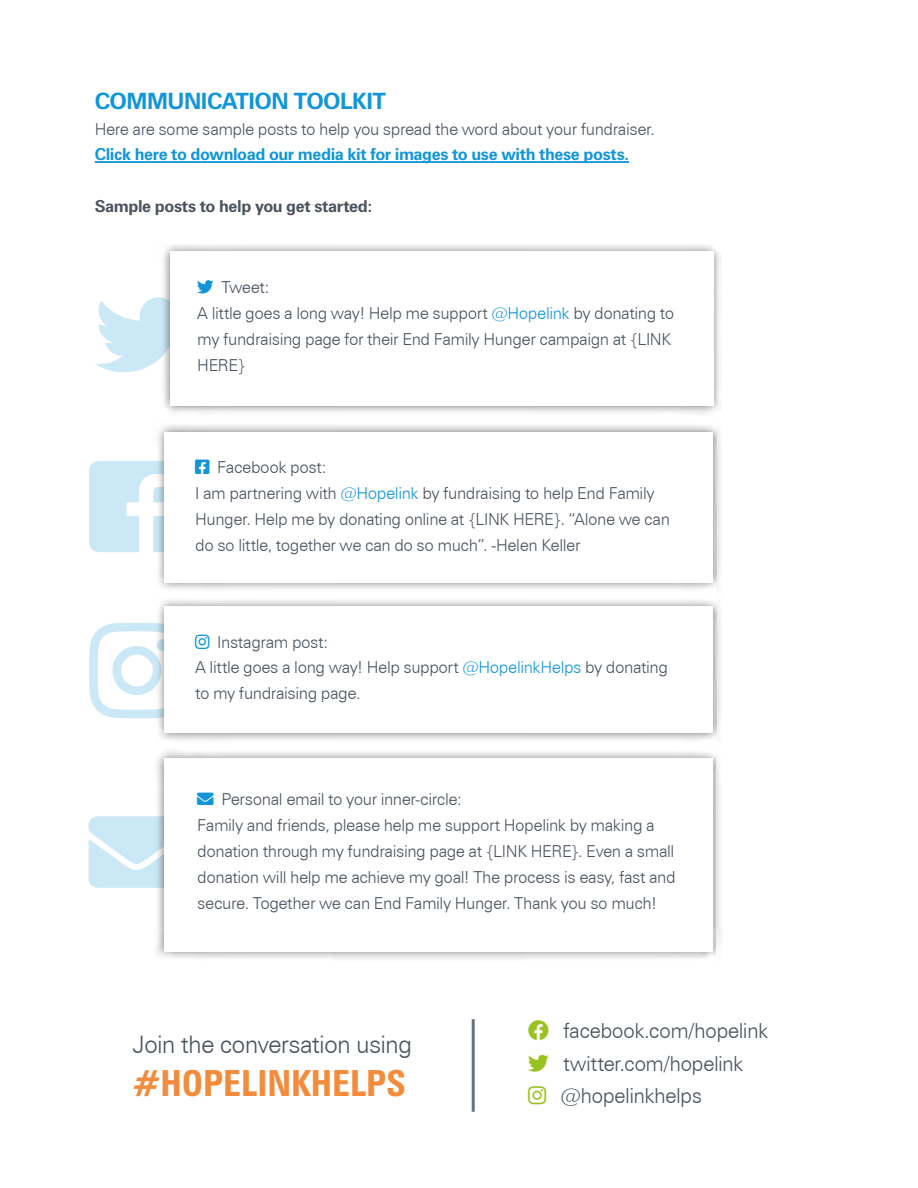
<style>
.page{position:relative;width:918px;height:1188px;background:#fff}
.page>*{position:absolute;margin:0;border:0;box-sizing:border-box;transform-origin:0 0}
.t1{font:700 condensed 36px "Zurich BT";color:#f38b3c}
.Stories_Main_Copy{font:300 24.3px "Zurich BT";letter-spacing:-.035em;color:#49525d}
.Stories_Main_Copy-2{font:700 22.5px "Zurich BT";letter-spacing:-.025em;color:#1295d8}
.Stories_Main_Copy-3{font:300 20.7px "Zurich BT";letter-spacing:-.03em;color:#49525d}
.Stories_Main_Copy-4{font:20.7px "Font Awesome 5 Brands";color:#99c221}
.Stories_Main_Copy-5{font:300 16.5px/25.8px "Zurich BT";letter-spacing:-.025em;color:#49525d}
.Stories_Main_Copy-6{font:700 16.5px "Zurich BT";letter-spacing:-.025em;color:#1295d8}
.Stories_Main_Copy-7{font:700 16.5px "Zurich BT";letter-spacing:-.025em;color:#49525d}
.s1{color:#1295d8}
.s2{color:#99c221}
</style>
<div class="page">
<svg style="left:89px;top:623px;width:66px;height:95px"></svg>
<svg style="left:95px;top:297px;width:65px;height:75px"></svg>
<div style="left:160px;top:241px;width:563px;height:175px;background:#000;opacity:.54"></div>
<div style="left:170px;top:252px;width:543px;height:154px;background:#fff"></div>
<hr style="left:95px;top:161px;width:534px;height:2px;background:#1295d8">
<svg style="left:89px;top:461px;width:66px;height:91px"></svg>
<div style="left:155px;top:422px;width:568px;height:170px;background:#000;opacity:.54"></div>
<div style="left:165px;top:432px;width:548px;height:150px;background:#fff"></div>
<div style="left:155px;top:596px;width:568px;height:147px;background:#000;opacity:.54"></div>
<div style="left:165px;top:607px;width:548px;height:126px;background:#fff"></div>
<svg style="left:89px;top:816px;width:65px;height:72px;background:#d0eaf6"></svg>
<div style="left:154px;top:748px;width:569px;height:213px;background:#000;opacity:.54"></div>
<div style="left:164px;top:759px;width:549px;height:193px;background:#fff"></div>
<hr style="left:472px;top:1019px;width:3px;height:93px;background:#67717e">
<p class="Stories_Main_Copy-2" style="left:95px;top:87px;width:293px">COMMUNICATION TOOLKIT</p>
<p class="Stories_Main_Copy-5" style="left:95px;top:116px;width:562px">Here are some sample posts to help you spread the word about your fundraiser.</p>
<p class="Stories_Main_Copy-6" style="left:95px;top:144px;width:536px">Click here to download our media kit for images to use with these posts.</p>
<p class="Stories_Main_Copy-7" style="left:95px;top:196px;width:280px">Sample posts to help you get started:</p>
<p class="Stories_Main_Copy-5" style="left:197px;top:275px;width:74px"><span class="s1">▼▼▼</span> Tweet:</p>
<p class="Stories_Main_Copy-5" style="left:197px;top:300px;width:478px">A little goes a long way! Help me support <span class="s1">@Hopelink</span> by donating to my fundraising page for their End Family Hunger campaign at {LINK<br>HERE}</p>
<p class="Stories_Main_Copy-5" style="left:217px;top:454px;width:111px">Facebook post:</p>
<p class="Stories_Main_Copy-5" style="left:195px;top:480px;width:476px">I am partnering with <span class="s1">@Hopelink</span> by fundraising to help End Family<br>Hunger. Help me by donating online at {LINK HERE}. “Alone we can do so little, together we can do so much”. -Helen Keller</p>
<p class="Stories_Main_Copy-5" style="left:217px;top:629px;width:113px">Instagram post:</p>
<p class="Stories_Main_Copy-5" style="left:195px;top:655px;width:474px">A little goes a long way! Help support <span class="s1">@HopelinkHelps</span> by donating to my fundraising page.</p>
<p class="Stories_Main_Copy-5" style="left:197px;top:787px;width:267px"><span class="s1">■❖●□</span> Personal email to your inner-circle:</p>
<p class="Stories_Main_Copy-5" style="left:197px;top:812px;width:480px">Family and friends, please help me support Hopelink by making a donation through my fundraising page at {LINK HERE}. Even a small donation will help me achieve my goal! The process is easy, fast and secure. Together we can End Family Hunger. Thank you so much!</p>
<p class="Stories_Main_Copy" style="left:133px;top:1029px;width:281px">Join the conversation using</p>
<p class="t1" style="left:133px;top:1061px;width:275px">#HOPELINKHELPS</p>
<p class="Stories_Main_Copy-3" style="left:528px;top:1018px;width:242px"><span class="s2">□□</span> facebook.com/hopelink</p>
<p class="Stories_Main_Copy-3" style="left:528px;top:1051px;width:217px"><span class="s2">▼▼▼</span> twitter.com/hopelink</p>
<p class="Stories_Main_Copy-4" style="left:528px;top:1085px;width:4px">■▲▼</p>
<p class="Stories_Main_Copy-3" style="left:561px;top:1083px;width:143px">@hopelinkhelps</p>
</div>
